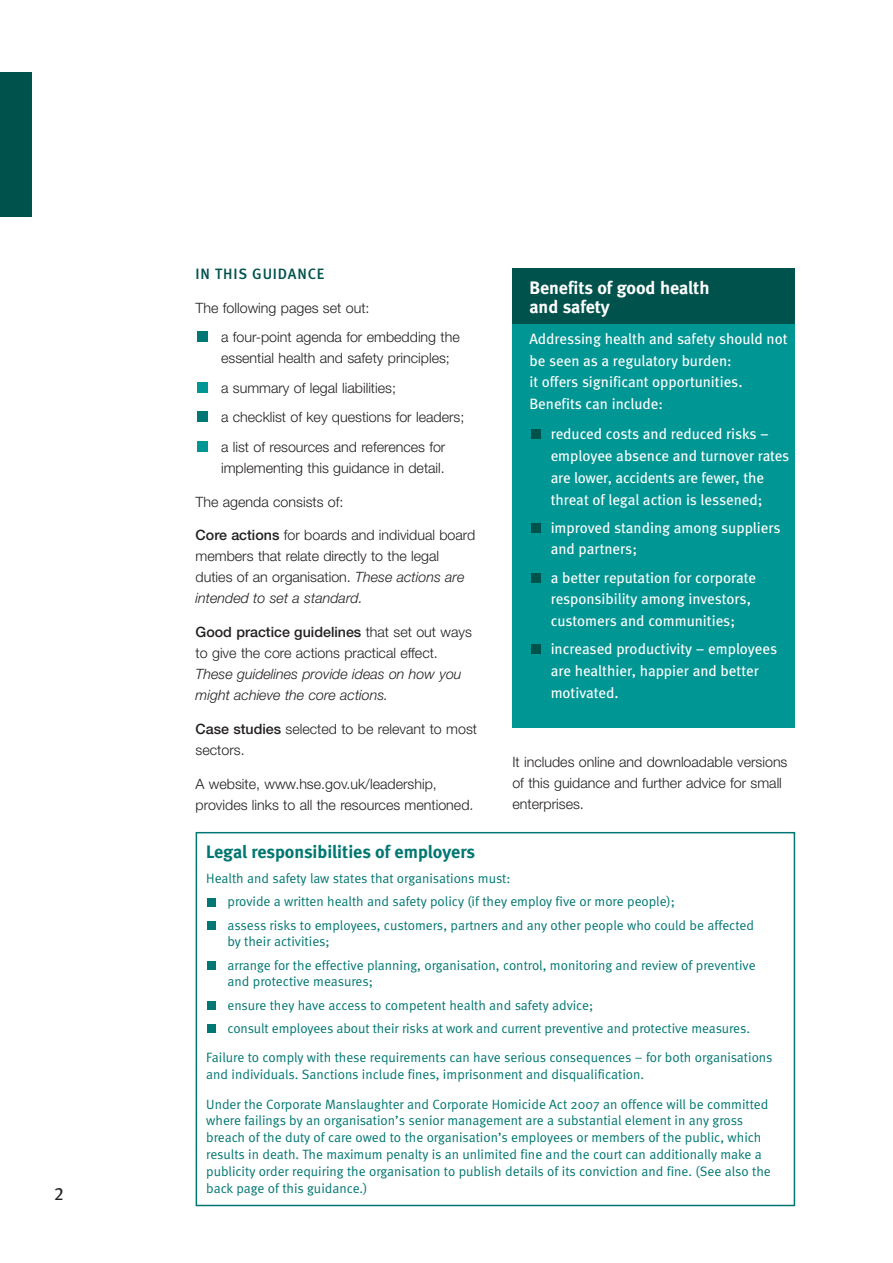
<style>
.page{position:relative;width:893px;height:1263px;background:#fff}
.page>*{position:absolute;margin:0;border:0;box-sizing:border-box;transform-origin:0 0}
.t1{font:700 18px "Meta";letter-spacing:-.005em;color:#007772}
.t2{font:700 18px/19.5px "Meta";color:#fff}
.t3{font:18px "Meta Book Expert";color:#231f20}
.t4{font:15px/21.8px "Meta";color:#fff}
.t5{font:500 15px "Meta";letter-spacing:.055em;color:#00524d}
.t6{font:300 14.25px/21px "Helvetica Neue";color:#231f20}
.t7{font:italic 300 14.25px/21px "Helvetica Neue";color:#231f20}
.t8{font:13.5px/16.8px "Meta Normal";color:#007772}
.s1{font-weight:500}
.s2{font-style:italic}
</style>
<div class="page">
<div style="left:197px;top:412px;width:11px;height:10px;background:#007772"></div>
<div style="left:197px;top:332px;width:11px;height:10px;background:#007772"></div>
<div style="left:197px;top:382px;width:11px;height:11px;background:#009694"></div>
<div style="left:197px;top:441px;width:11px;height:11px;background:#009694"></div>
<div style="left:208px;top:1024px;width:8px;height:9px;background:#007772"></div>
<div style="left:208px;top:1001px;width:8px;height:8px;background:#007772"></div>
<div style="left:208px;top:961px;width:8px;height:8px;background:#007772"></div>
<div style="left:208px;top:921px;width:8px;height:8px;background:#007772"></div>
<div style="left:208px;top:898px;width:8px;height:8px;background:#007772"></div>
<div style="left:512px;top:268px;width:283px;height:459px;background:#009694"></div>
<div style="left:512px;top:268px;width:283px;height:55px;background:#00524d"></div>
<div style="left:531px;top:645px;width:9px;height:9px;background:#00524d"></div>
<div style="left:531px;top:573px;width:9px;height:9px;background:#00524d"></div>
<div style="left:531px;top:523px;width:9px;height:10px;background:#00524d"></div>
<div style="left:531px;top:430px;width:9px;height:9px;background:#00524d"></div>
<div style="left:0;top:72px;width:32px;height:145px;background:#00524d"></div>
<div style="left:196px;top:832px;width:599px;height:374px;border:2px solid #007772"></div>
<h1 class="t3" style="left:54px;top:1188px;width:11px">2</h1>
<p class="t5" style="left:196px;top:265px;width:130px">IN THIS GUIDANCE</p>
<p class="t6" style="left:221px;top:294px;width:240px;line-height:29.5px;text-indent:-26px">The following pages set out:<br>a four-point agenda for embedding the</p>
<p class="t6" style="left:221px;top:345px;width:245px;line-height:29.5px">essential health and safety principles;<br>a summary of legal liabilities;<br>a checklist of key questions for leaders; a list of resources and references for</p>
<p class="t6" style="left:221px;top:459px;width:225px">implementing this guidance in detail.</p>
<p class="t6" style="left:196px;top:492px;width:149px">The agenda consists of:</p>
<p class="t6" style="left:196px;top:526px;width:281px"><span class="s1">Core actions</span> for boards and individual board members that relate directly to the legal duties of an organisation. <span class="s2">These actions are intended to set a standard.</span></p>
<p class="t6" style="left:196px;top:623px;width:278px"><span class="s1">Good practice guidelines</span> that set out ways to give the core actions practical effect.</p>
<p class="t7" style="left:196px;top:665px;width:268px">These guidelines provide ideas on how you might achieve the core actions.</p>
<p class="t6" style="left:196px;top:720px;width:283px"><span class="s1">Case studies</span> selected to be relevant to most sectors.</p>
<p class="t6" style="left:196px;top:774px;width:279px">A website, www.hse.gov.uk/leadership, provides links to all the resources mentioned.</p>
<h1 class="t2" style="left:529px;top:278px;width:182px">Benefits of good health and safety</h1>
<p class="t4" style="left:529px;top:329px;width:260px">Addressing health and safety should not be seen as a regulatory burden:<br>it offers significant opportunities.<br>Benefits can include:</p>
<p class="t4" style="left:551px;top:425px;width:240px">reduced costs and reduced risks – employee absence and turnover rates are lower, accidents are fewer, the threat of legal action is lessened;</p>
<p class="t4" style="left:551px;top:518px;width:231px">improved standing among suppliers and partners;</p>
<p class="t4" style="left:551px;top:568px;width:207px">a better reputation for corporate responsibility among investors, customers and communities;</p>
<p class="t4" style="left:551px;top:640px;width:228px">increased productivity – employees are healthier, happier and better motivated.</p>
<p class="t6" style="left:512px;top:753px;width:277px">It includes online and downloadable versions of this guidance and further advice for small enterprises.</p>
<h1 class="t1" style="left:206px;top:841px;width:270px">Legal responsibilities of employers</h1>
<p class="t8" style="left:227px;top:868px;width:528px;line-height:23.2px;text-indent:-21px">Health and safety law states that organisations must:<br>provide a written health and safety policy (if they employ five or more people);<br>assess risks to employees, customers, partners and any other people who could be affected</p>
<p class="t8" style="left:227px;top:931px;width:530px;line-height:23.2px">by their activities;<br>arrange for the effective planning, organisation, control, monitoring and review of preventive</p>
<p class="t8" style="left:227px;top:971px;width:524px;line-height:23.2px">and protective measures;<br>ensure they have access to competent health and safety advice;<br>consult employees about their risks at work and current preventive and protective measures.</p>
<p class="t8" style="left:206px;top:1050px;width:568px">Failure to comply with these requirements can have serious consequences – for both organisations and individuals. Sanctions include fines, imprisonment and disqualification.</p>
<p class="t8" style="left:206px;top:1097px;width:566px">Under the Corporate Manslaughter and Corporate Homicide Act 2007 an offence will be committed where failings by an organisation’s senior management are a substantial element in any gross breach of the duty of care owed to the organisation’s employees or members of the public, which results in death. The maximum penalty is an unlimited fine and the court can additionally make a publicity order requiring the organisation to publish details of its conviction and fine. (See also the back page of this guidance.)</p>
</div>
